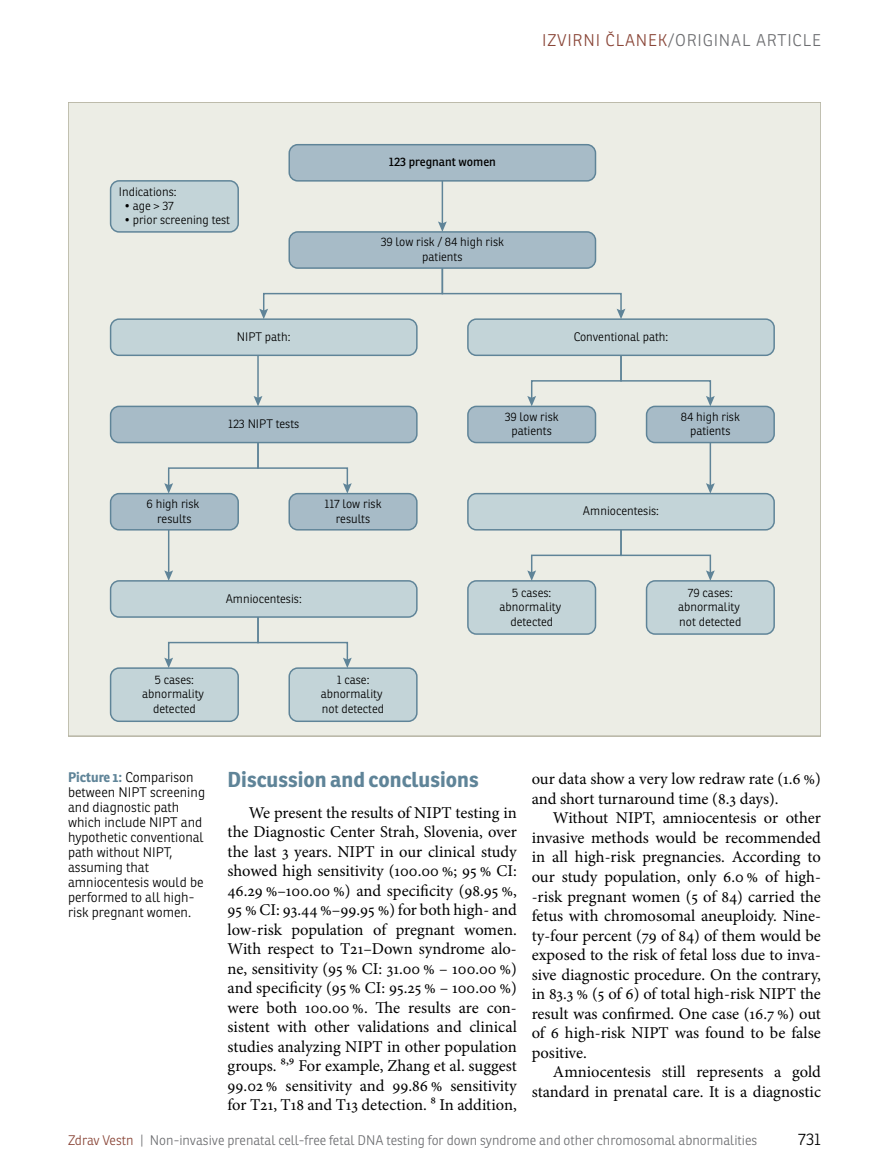
<style>
.page{position:relative;width:872px;height:1166px;background:#fff}
.page>*{position:absolute;margin:0;border:0;box-sizing:border-box;transform-origin:0 0}
.t1{font:700 21px "Ronnia";color:#5f8498}
.t2{font:16.5px/19.5px "Minion Pro";color:#000;text-align:justify}
.t3{font:300 16.5px "Ronnia";letter-spacing:.05em;color:#6d6e71}
.t4{font:300 16.5px "Ronnia";color:#000}
.t5{font:300 13.5px/15px "Ronnia";color:#000}
.t6{font:300 13.5px "Ronnia";color:#6d6e71}
.t7{font:300 12px/14.4px "Ronnia";color:#000;text-align:center}
.t8{font:12px "Ronnia";color:#000}
.s1{color:#8a4638}
.s2{font-weight:700;color:#5f8498}
</style>
<div class="page">
<div style="left:68px;top:102px;width:753px;height:634px;background:#ecede5"></div>
<div style="left:289px;top:145px;width:306px;height:36px;background:#a7bbc7;border-radius:9px"></div>
<div style="left:288px;top:144px;width:308px;height:37px;border:1px solid #5f8498;border-radius:9px"></div>
<div style="left:289px;top:232px;width:306px;height:36px;background:#a7bbc7;border-radius:9px"></div>
<div style="left:288px;top:231px;width:308px;height:38px;border:1px solid #5f8498;border-radius:9px"></div>
<div style="left:111px;top:181px;width:127px;height:51px;background:#c3d4d8;border-radius:9px"></div>
<div style="left:110px;top:180px;width:129px;height:52px;border:1px solid #5f8498;border-radius:9px"></div>
<div style="left:468px;top:319px;width:306px;height:36px;background:#c3d4d8;border-radius:9px"></div>
<div style="left:467px;top:318px;width:308px;height:38px;border:1px solid #5f8498;border-radius:9px"></div>
<div style="left:111px;top:319px;width:306px;height:36px;background:#c3d4d8;border-radius:9px"></div>
<div style="left:110px;top:318px;width:307px;height:38px;border:1px solid #5f8498;border-radius:9px"></div>
<div style="left:468px;top:493px;width:306px;height:36px;background:#c3d4d8;border-radius:9px"></div>
<div style="left:467px;top:492px;width:308px;height:38px;border:1px solid #5f8498;border-radius:9px"></div>
<div style="left:468px;top:406px;width:127px;height:36px;background:#a7bbc7;border-radius:9px"></div>
<div style="left:467px;top:405px;width:129px;height:38px;border:1px solid #5f8498;border-radius:9px"></div>
<div style="left:646px;top:406px;width:128px;height:36px;background:#a7bbc7;border-radius:9px"></div>
<div style="left:646px;top:405px;width:129px;height:38px;border:1px solid #5f8498;border-radius:9px"></div>
<div style="left:111px;top:493px;width:127px;height:36px;background:#a7bbc7;border-radius:9px"></div>
<div style="left:110px;top:492px;width:129px;height:38px;border:1px solid #5f8498;border-radius:9px"></div>
<div style="left:289px;top:493px;width:128px;height:36px;background:#a7bbc7;border-radius:9px"></div>
<div style="left:288px;top:492px;width:129px;height:38px;border:1px solid #5f8498;border-radius:9px"></div>
<div style="left:111px;top:406px;width:306px;height:36px;background:#a7bbc7;border-radius:9px"></div>
<div style="left:110px;top:405px;width:307px;height:38px;border:1px solid #5f8498;border-radius:9px"></div>
<div style="left:111px;top:580px;width:306px;height:37px;background:#c3d4d8;border-radius:9px"></div>
<div style="left:110px;top:580px;width:307px;height:37px;border:1px solid #5f8498;border-radius:9px"></div>
<div style="left:289px;top:668px;width:128px;height:53px;background:#c3d4d8;border-radius:9px"></div>
<div style="left:288px;top:667px;width:129px;height:54px;border:1px solid #5f8498;border-radius:9px"></div>
<div style="left:111px;top:668px;width:127px;height:53px;background:#c3d4d8;border-radius:9px"></div>
<div style="left:110px;top:667px;width:129px;height:54px;border:1px solid #5f8498;border-radius:9px"></div>
<div style="left:646px;top:580px;width:128px;height:54px;background:#c3d4d8;border-radius:9px"></div>
<div style="left:646px;top:580px;width:129px;height:54px;border:1px solid #5f8498;border-radius:9px"></div>
<div style="left:468px;top:580px;width:127px;height:54px;background:#c3d4d8;border-radius:9px"></div>
<div style="left:467px;top:580px;width:129px;height:54px;border:1px solid #5f8498;border-radius:9px"></div>
<hr style="left:441px;top:181px;width:2px;height:44px;background:#5f8498">
<svg style="left:438px;top:221px;width:9px;height:11px"></svg>
<hr style="left:709px;top:442px;width:2px;height:44px;background:#5f8498">
<svg style="left:706px;top:483px;width:8px;height:10px"></svg>
<hr style="left:168px;top:529px;width:1px;height:44px;background:#5f8498">
<svg style="left:164px;top:570px;width:9px;height:10px"></svg>
<hr style="left:257px;top:355px;width:2px;height:44px;background:#5f8498">
<svg style="left:254px;top:396px;width:8px;height:10px"></svg>
<svg style="left:259px;top:266px;width:366px;height:53px"></svg>
<svg style="left:527px;top:354px;width:187px;height:52px"></svg>
<svg style="left:164px;top:441px;width:188px;height:52px"></svg>
<svg style="left:527px;top:528px;width:187px;height:52px"></svg>
<svg style="left:164px;top:615px;width:188px;height:53px"></svg>
<p class="t3" style="left:542px;top:30px;width:280px"><span class="s1">Izvi rni član ek</span>/Ori ginal arti cle</p>
<p class="t7" style="left:119px;top:184px;width:59px">Indications:</p>
<p class="t7" style="left:124px;top:198px;width:51px">• age &gt; 37</p>
<p class="t7" style="left:124px;top:213px;width:107px">• prior screening test</p>
<p class="t8" style="left:389px;top:155px;width:109px">123 pregnant women</p>
<p class="t7" style="left:381px;top:235px;width:125px">39 low risk / 84 high risk patients</p>
<p class="t7" style="left:237px;top:329px;width:55px">NIPT path:</p>
<p class="t7" style="left:574px;top:329px;width:96px">Conventional path:</p>
<p class="t7" style="left:228px;top:416px;width:73px">123 NIPT tests</p>
<p class="t7" style="left:147px;top:496px;width:54px">6 high risk results</p>
<p class="t7" style="left:324px;top:496px;width:58px">117 low risk results</p>
<p class="t7" style="left:226px;top:591px;width:78px">Amniocentesis:</p>
<p class="t7" style="left:142px;top:672px;width:64px">5 cases: abnormality detected</p>
<p class="t7" style="left:321px;top:672px;width:65px">1 case: abnormality not detected</p>
<p class="t7" style="left:505px;top:409px;width:55px">39 low risk patients</p>
<p class="t7" style="left:681px;top:409px;width:60px">84 high risk patients</p>
<p class="t7" style="left:583px;top:503px;width:78px">Amniocentesis:</p>
<p class="t7" style="left:499px;top:585px;width:64px">5 cases: abnormality detected</p>
<p class="t7" style="left:678px;top:585px;width:65px">79 cases: abnormality not detected</p>
<p class="t5" style="left:68px;top:769px;width:139px"><span class="s2">Picture 1:</span> Comparison between NIPT screening and diagnostic path which include NIPT and hypothetic conventional path without NIPT, assuming that amniocentesis would be performed to all high&shy;risk pregnant women.</p>
<p class="t1" style="left:227px;top:766px;width:253px">Discussion and conclusions</p>
<p class="t2" style="left:227px;top:802px;width:291px;text-indent:21px">We present the results of NIPT testing in the Diagnostic Center Strah, Slovenia, over the last 3 years. NIPT in our clinical study showed high sensitivity (100.00 %; 95 % CI:<br>46.29 %–100.00 %) and specificity (98.95 %, 95 % CI: 93.44 %–99.95 %) for both high- and low-risk population of pregnant women.<br>With respect to T21–Down syndrome alo&shy;ne, sensitivity (95 % CI: 31.00 % – 100.00 %) and specificity (95 % CI: 95.25 % – 100.00 %) were both 100.00 %. The results are con&shy;sistent with other validations and clinical studies analyzing NIPT in other population groups. 8,9 For example, Zhang et al. suggest 99.02 % sensitivity and 99.86 % sensitivity for T21, T18 and T13 detection. 8 In addition,</p>
<p class="t2" style="left:532px;top:769px;width:291px">our data show a very low redraw rate (1.6 %) and short turnaround time (8.3 days).</p>
<p class="t2" style="left:532px;top:808px;width:291px;text-indent:21px">Without NIPT, amniocentesis or other invasive methods would be recommended in all high-risk pregnancies. According to our study population, only 6.0 % of high--risk pregnant women (5 of 84) carried the fetus with chromosomal aneuploidy. Nine&shy;ty-four percent (79 of 84) of them would be exposed to the risk of fetal loss due to inva&shy;sive diagnostic procedure. On the contrary, in 83.3 % (5 of 6) of total high-risk NIPT the result was confirmed. One case (16.7 %) out of 6 high-risk NIPT was found to be false positive.</p>
<p class="t2" style="left:532px;top:1061px;width:291px;text-align:right">Amniocentesis still represents a gold standard in prenatal care. It is a diagnostic</p>
<p class="t6" style="left:68px;top:1131px;width:691px"><span class="s1">Zdrav Vestn</span> | Non-invasive prenatal cell-free fetal DNA testing for down syndrome and other chromosomal abnormalities</p>
<p class="t4" style="left:798px;top:1128px;width:24px">731</p>
</div>
